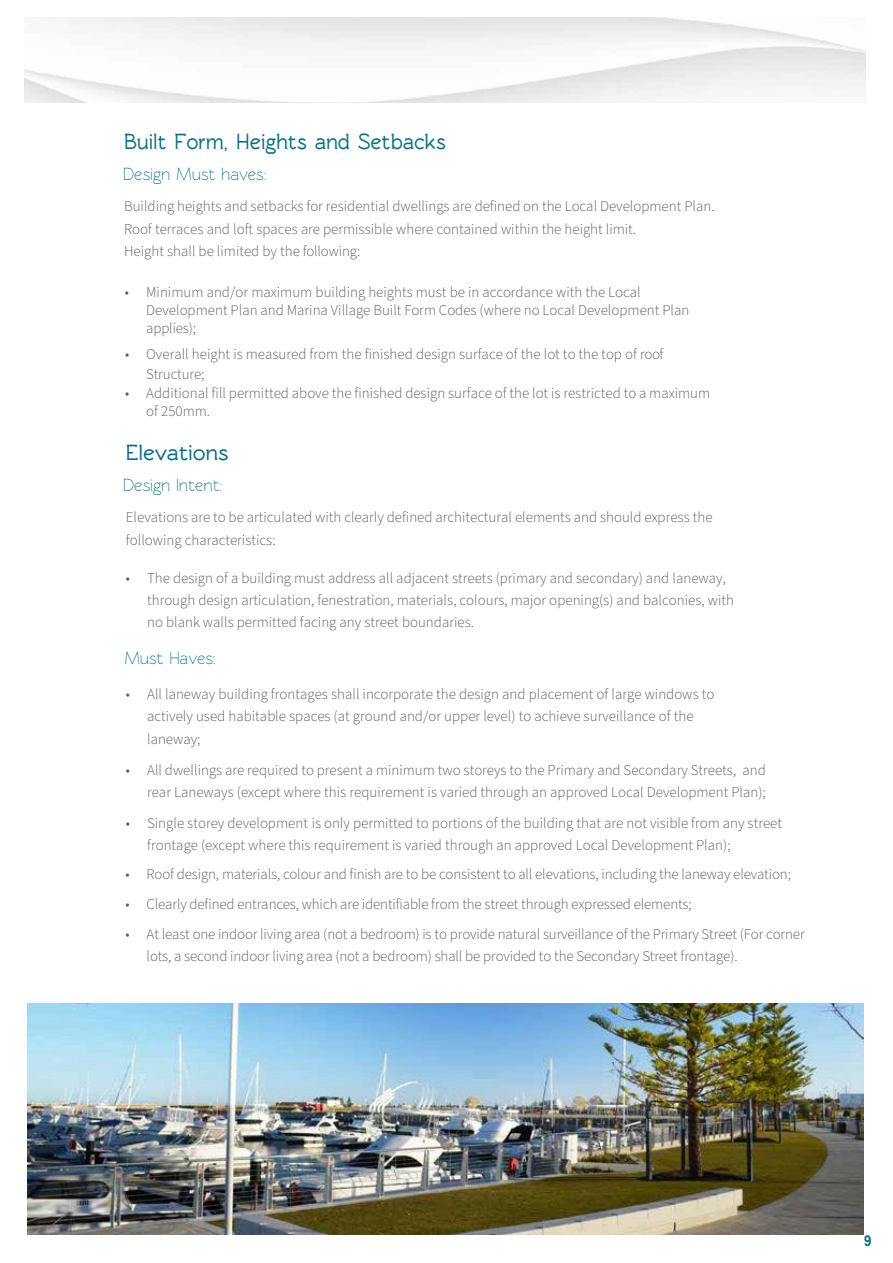
<style>
.page{position:relative;width:893px;height:1263px;background:#fff}
.page>*{position:absolute;margin:0;border:0;box-sizing:border-box;transform-origin:0 0}
.t1{font:700 22.5px "Rawengulk";letter-spacing:-.005em;color:#0e6e85;scale:.94 1}
.t2{font:700 22.5px "Rawengulk";letter-spacing:-.005em;color:#0e6e85}
.t3{font:18px "Rawengulk";letter-spacing:-.005em;color:#0e6e85;scale:.91 1}
.t4{font:300 15px/22.5px "Source Sans Pro";color:#58595b}
.t5{font:700 15px "Arial";color:#0e6e85;scale:.9 1}
.s1{font-size:16.5px}
</style>
<div class="page">
<img style="left:27px;top:1003px;width:836px;height:231px">
<h1 class="t1" style="left:124px;top:129px;width:344px">Built Form, Heights and Setbacks</h1>
<p class="t3" style="left:123px;top:164px;width:159px">Design Must haves<span class="s1">:</span></p>
<p class="t4" style="left:124px;top:195px;width:592px">Building heights and setbacks for residential dwellings are defined on the Local Development Plan.<br>Roof terraces and loft spaces are permissible where contained within the height limit.<br>Height shall be limited by the following:</p>
<p class="t4" style="left:146px;top:284px;width:545px;line-height:17.9px;text-indent:-21px">• Minimum and/or maximum building heights must be in accordance with the Local<br>Development Plan and Marina Village Built Form Codes (where no Local Development Plan applies);</p>
<p class="t4" style="left:146px;top:345px;width:519px;line-height:20px;text-indent:-21px">• Overall height is measured from the finished design surface of the lot to the top of roof<br>Structure;</p>
<p class="t4" style="left:146px;top:384px;width:565px;line-height:18px;text-indent:-21px">• Additional fill permitted above the finished design surface of the lot is restricted to a maximum of 250mm.</p>
<h1 class="t2" style="left:126px;top:440px;width:104px">Elevations</h1>
<p class="t3" style="left:123px;top:475px;width:110px">Design Intent<span class="s1">:</span></p>
<p class="t4" style="left:126px;top:507px;width:588px">Elevations are to be articulated with clearly defined architectural elements and should express the following characteristics:</p>
<p class="t4" style="left:147px;top:567px;width:588px;text-indent:-21px">• The design of a building must address all adjacent streets (primary and secondary) and laneway, through design articulation, fenestration, materials, colours, major opening(s) and balconies, with no blank walls permitted facing any street boundaries.</p>
<p class="t3" style="left:124px;top:648px;width:102px">Must Haves:</p>
<p class="t4" style="left:147px;top:683px;width:569px;text-indent:-21px">• All laneway building frontages shall incorporate the design and placement of large windows to actively used habitable spaces (at ground and/or upper level) to achieve surveillance of the laneway;</p>
<p class="t4" style="left:126px;top:759px;width:641px;text-align:right">• All dwellings are required to present a minimum two storeys to the Primary and Secondary Streets, and rear Laneways (except where this requirement is varied through an approved Local Development Plan);</p>
<p class="t4" style="left:147px;top:813px;width:636px;line-height:21.5px;text-indent:-21px">• Single storey development is only permitted to portions of the building that are not visible from any street frontage (except where this requirement is varied through an approved Local Development Plan);</p>
<p class="t4" style="left:125px;top:864px;width:667px">• Roof design, materials, colour and finish are to be consistent to all elevations, including the laneway elevation;</p>
<p class="t4" style="left:125px;top:893px;width:568px">• Clearly defined entrances, which are identifiable from the street through expressed elements;</p>
<p class="t4" style="left:147px;top:924px;width:660px;line-height:21.5px;text-indent:-21px">• At least one indoor living area (not a bedroom) is to provide natural surveillance of the Primary Street (For corner lots, a second indoor living area (not a bedroom) shall be provided to the Secondary Street frontage).</p>
<p class="t5" style="left:864px;top:1230px;width:10px">9</p>
</div>
